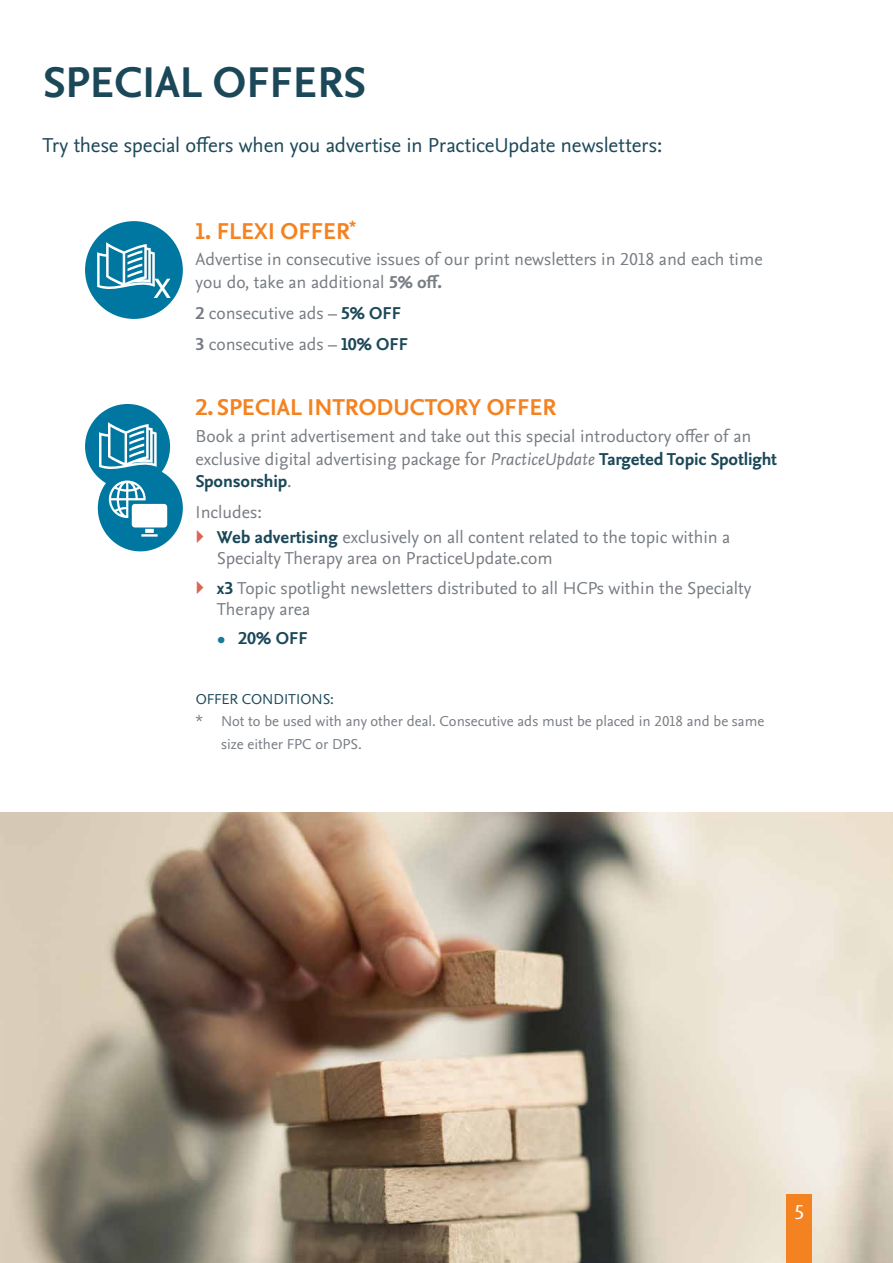
<style>
.page{position:relative;width:893px;height:1263px;background:#fff}
.page>*{position:absolute;margin:0;border:0;box-sizing:border-box;transform-origin:0 0}
.t1{font:700 45px "Nexus Sans OT";color:#1b4858}
.t2{font:700 24px "Nexus Sans OT";color:#f58220}
.t3{font:21px "Nexus Sans OT";letter-spacing:-.01em;color:#1b4858}
.t4{font:21px "Nexus Sans OT";color:#fff}
.t5{font:18px/22.5px "Nexus Sans OT";color:#787d83}
.t6{font:15px/22.5px "Nexus Sans OT";color:#787d83}
.t7{font:15px "Nexus Sans OT";color:#1b4858}
.s1{font-weight:700}
.s2{font-weight:700;color:#1b4858}
.s3{font-style:italic}
.s4{font-weight:700;color:#197a99}
</style>
<div class="page">
<img style="left:0;top:813px;width:893px;height:450px">
<div style="left:85px;top:221px;width:98px;height:98px;background:#0077a0;border-radius:50%"></div>
<svg style="left:97px;top:242px;width:74px;height:56px"></svg>
<div style="left:85px;top:404px;width:85px;height:85px;background:#0077a0;border-radius:50%"></div>
<svg style="left:99px;top:422px;width:58px;height:47px"></svg>
<div style="left:98px;top:466px;width:85px;height:85px;background:#0077a0;border-radius:50%"></div>
<svg style="left:109px;top:480px;width:37px;height:38px"></svg>
<div style="left:132px;top:504px;width:35px;height:23px;background:#fff;border-radius:3px"></div>
<svg style="left:145px;top:529px;width:9px;height:4px"></svg>
<hr style="left:141px;top:534px;width:17px;height:3px;background:#fff">
<div style="left:787px;top:1195px;width:25px;height:68px;background:#f58220"></div>
<h1 class="t1" style="left:43px;top:56px;width:325px">SPECIAL OFFERS</h1>
<p class="t3" style="left:43px;top:133px;width:621px">Try these special offers when you advertise in PracticeUpdate newsletters:</p>
<h2 class="t2" style="left:196px;top:217px;width:162px">1. FLEXI OFFER<sup>*</sup></h2>
<p class="t5" style="left:196px;top:249px;width:569px">Advertise in consecutive issues of our print newsletters in 2018 and each time you do, take an additional <span class="s1">5% off.</span></p>
<p class="t5" style="left:196px;top:298px;width:214px;line-height:31px"><span class="s1">2</span> consecutive ads – <span class="s2">5% OFF<br></span><span class="s1">3</span> consecutive ads – <span class="s2">10% OFF</span></p>
<h2 class="t2" style="left:196px;top:394px;width:362px">2. SPECIAL INTRODUCTORY OFFER</h2>
<p class="t5" style="left:196px;top:425px;width:583px">Book a print advertisement and take out this special introductory offer of an exclusive digital advertising package for <span class="s3">PracticeUpdate</span> <span class="s2">Targeted Topic Spotlight<br>Sponsorship</span>.</p>
<p class="t5" style="left:217px;top:500px;width:515px;line-height:25.2px;text-indent:-21px">Includes:<br><span class="s2">Web advertising</span> exclusively on all content related to the topic within a</p>
<p class="t5" style="left:217px;top:544px;width:536px;line-height:29.5px">Specialty Therapy area on PracticeUpdate.com<br><span class="s2">x3</span> Topic spotlight newsletters distributed to all HCPs within the Specialty</p>
<p class="t5" style="left:217px;top:595px;width:95px;line-height:29.5px">Therapy area <span class="s4">∙</span> <span class="s2">20% OFF</span></p>
<p class="t7" style="left:196px;top:690px;width:140px">OFFER CONDITIONS:</p>
<p class="t6" style="left:221px;top:710px;width:545px;text-indent:-26px">* Not to be used with any other deal. Consecutive ads must be placed in 2018 and be same size either FPC or DPS.</p>
<p class="t4" style="left:794px;top:1200px;width:12px">5</p>
</div>
